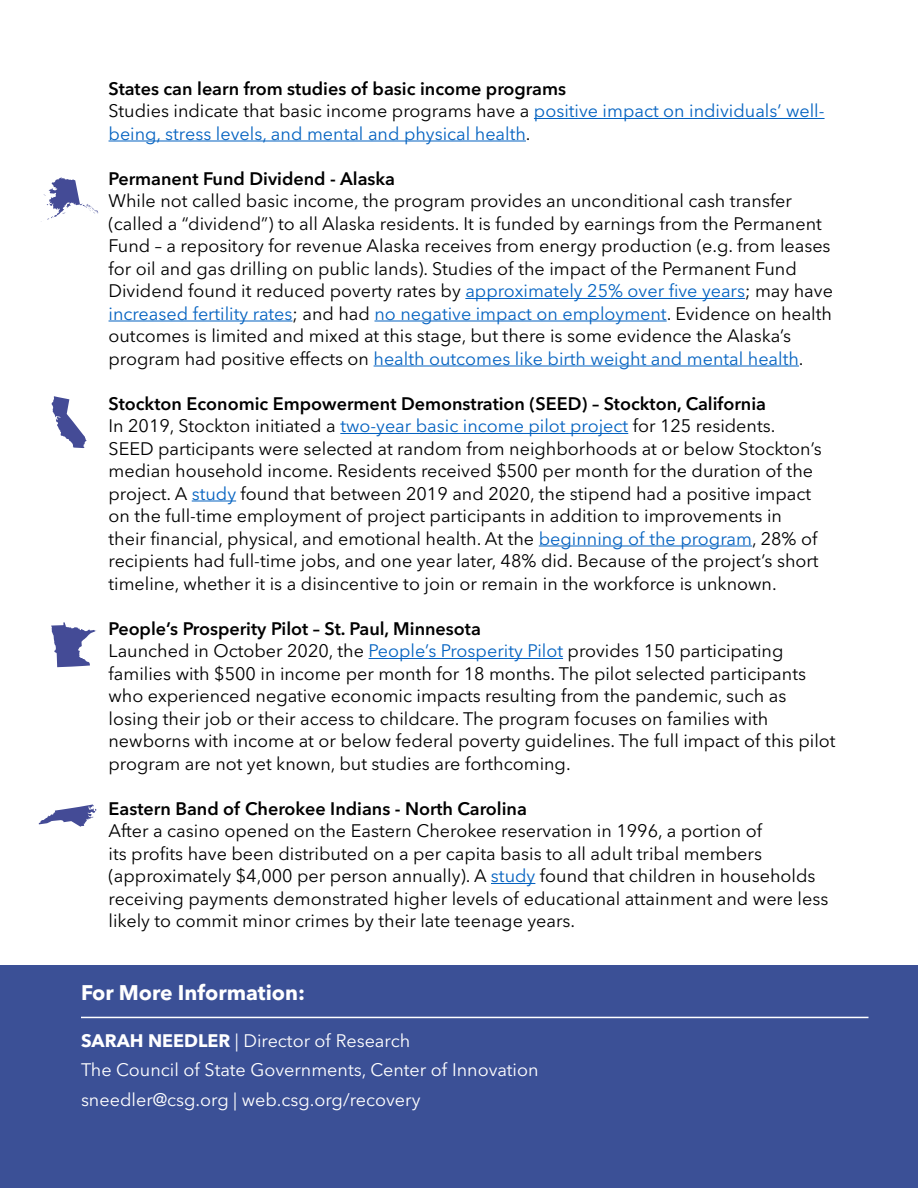
<style>
.page{position:relative;width:918px;height:1188px;background:#fff}
.page>*{position:absolute;margin:0;border:0;box-sizing:border-box;transform-origin:0 0}
.t1{font:700 21px "Avenir Next LT Pro";color:#fff}
.t2{font:18px/22.5px "Avenir Next LT Pro";color:#000}
.t3{font:18px/22.5px "Avenir Next LT Pro";color:#0563c1}
.t4{font:18px/29.2px "Avenir Next LT Pro";color:#fff}
.t5{font:600 18px "Avenir Next LT Pro";color:#000}
.s1{font-weight:600;color:#000}
.s2{color:#000}
.s3{color:#0563c1}
.s4{font-weight:600}
.s5{font-weight:700}
</style>
<div class="page">
<hr style="left:534px;top:118px;width:291px;height:1px;background:#0563c1">
<hr style="left:109px;top:141px;width:417px;height:1px;background:#0563c1">
<hr style="left:465px;top:298px;width:280px;height:1px;background:#0563c1">
<hr style="left:109px;top:321px;width:183px;height:1px;background:#0563c1">
<hr style="left:375px;top:321px;width:292px;height:1px;background:#0563c1">
<hr style="left:374px;top:366px;width:425px;height:1px;background:#0563c1">
<hr style="left:340px;top:433px;width:288px;height:1px;background:#0563c1">
<hr style="left:192px;top:501px;width:44px;height:1px;background:#0563c1">
<hr style="left:539px;top:546px;width:213px;height:1px;background:#0563c1">
<hr style="left:369px;top:658px;width:194px;height:1px;background:#0563c1">
<hr style="left:491px;top:883px;width:44px;height:1px;background:#0563c1">
<div style="left:0;top:966px;width:918px;height:222px;background:#3b5096"></div>
<hr style="left:81px;top:1017px;width:787px;height:1px;background:#fff">
<svg style="left:41px;top:177px;width:57px;height:45px"></svg>
<svg style="left:52px;top:396px;width:35px;height:52px"></svg>
<svg style="left:39px;top:804px;width:57px;height:23px"></svg>
<svg style="left:51px;top:622px;width:45px;height:45px"></svg>
<p class="t3" style="left:109px;top:77px;width:718px"><span class="s1">States can learn from studies of basic income programs<br></span><span class="s2">Studies indicate that basic income programs have a</span> positive impact on individuals’ well&shy;being, stress levels, and mental and physical health<span class="s2">.</span></p>
<p class="t5" style="left:109px;top:167px;width:288px">Permanent Fund Dividend - Alaska</p>
<p class="t2" style="left:109px;top:190px;width:726px">While not called basic income, the program provides an unconditional cash transfer (called a “dividend”) to all Alaska residents. It is funded by earnings from the Permanent Fund – a repository for revenue Alaska receives from energy production (e.g. from leases for oil and gas drilling on public lands). Studies of the impact of the Permanent Fund Dividend found it reduced poverty rates by <span class="s3">approximately 25% over five years</span>; may have <span class="s3">increased fertility rates</span>; and had <span class="s3">no negative impact on employment</span>. Evidence on health outcomes is limited and mixed at this stage, but there is some evidence the Alaska’s program had positive effects on <span class="s3">health outcomes like birth weight and mental health</span>.</p>
<p class="t2" style="left:109px;top:392px;width:715px"><span class="s4">Stockton Economic Empowerment Demonstration (SEED) – Stockton, California<br></span>In 2019, Stockton initiated a <span class="s3">two-year basic income pilot project</span> for 125 residents.<br>SEED participants were selected at random from neighborhoods at or below Stockton’s median household income. Residents received $500 per month for the duration of the project. A <span class="s3">study</span> found that between 2019 and 2020, the stipend had a positive impact on the full-time employment of project participants in addition to improvements in their financial, physical, and emotional health. At the <span class="s3">beginning of the program</span>, 28% of recipients had full-time jobs, and one year later, 48% did. Because of the project’s short timeline, whether it is a disincentive to join or remain in the workforce is unknown.</p>
<p class="t2" style="left:109px;top:617px;width:729px"><span class="s4">People’s Prosperity Pilot – St. Paul, Minnesota<br></span>Launched in October 2020, the <span class="s3">People’s Prosperity Pilot</span> provides 150 participating families with $500 in income per month for 18 months. The pilot selected participants who experienced negative economic impacts resulting from the pandemic, such as losing their job or their access to childcare. The program focuses on families with newborns with income at or below federal poverty guidelines. The full impact of this pilot program are not yet known, but studies are forthcoming.</p>
<p class="t5" style="left:109px;top:797px;width:420px">Eastern Band of Cherokee Indians - North Carolina</p>
<p class="t2" style="left:109px;top:820px;width:721px">After a casino opened on the Eastern Cherokee reservation in 1996, a portion of<br>its profits have been distributed on a per capita basis to all adult tribal members (approximately $4,000 per person annually). A <span class="s3">study</span> found that children in households receiving payments demonstrated higher levels of educational attainment and were less likely to commit minor crimes by their late teenage years.</p>
<p class="t1" style="left:81px;top:980px;width:226px">For More Information:</p>
<p class="t4" style="left:81px;top:1026px;width:459px"><span class="s5">SARAH NEEDLER</span> | Director of Research<br>The Council of State Governments, Center of Innovation sneedler@csg.org | web.csg.org/recovery</p>
</div>
